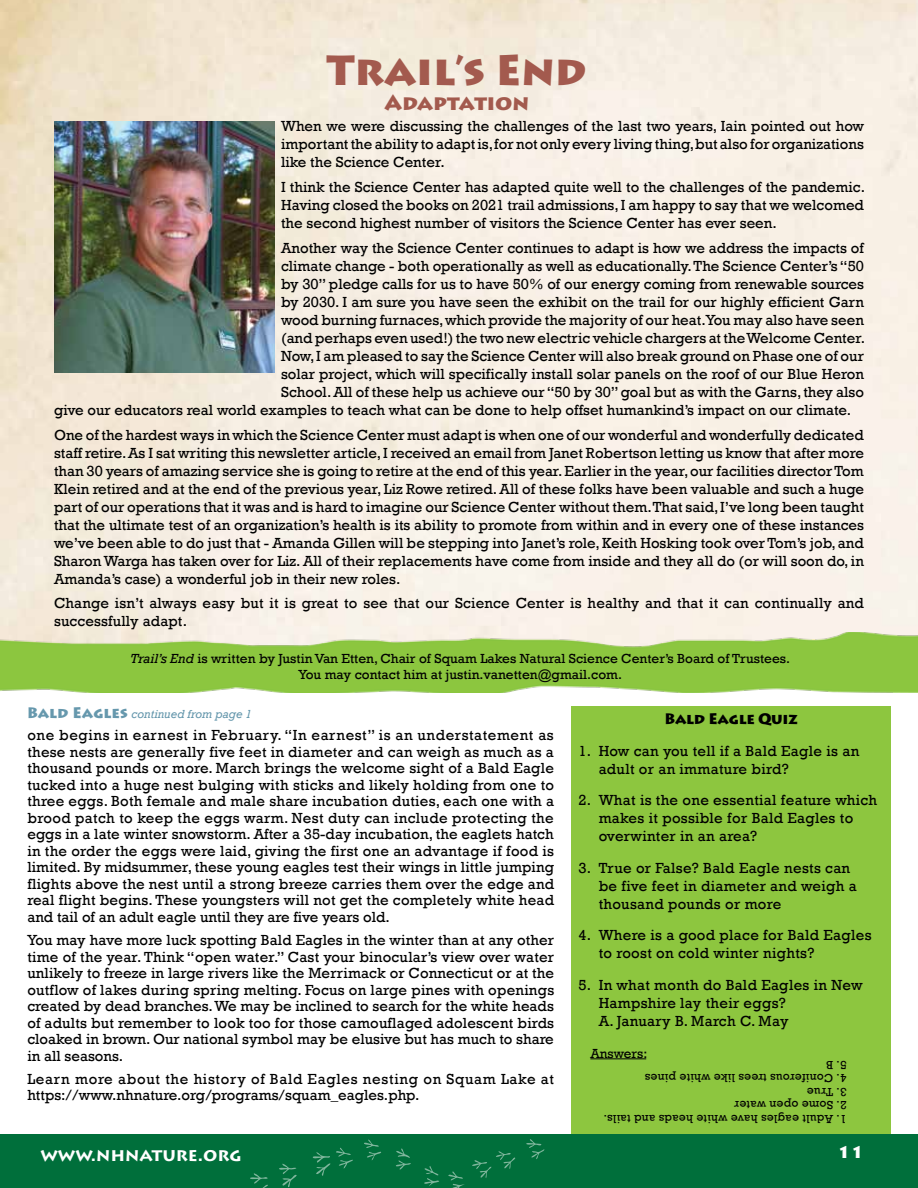
<style>
.page{position:relative;width:918px;height:1188px;background:#fff}
.page>*{position:absolute;margin:0;border:0;box-sizing:border-box;transform-origin:0 0}
.t1{font:900 42px "Lithos Pro";color:#a35a4e}
.t2{font:900 21px "Lithos Pro";color:#a35a4e}
.t3{font:700 18px "Lithos Pro";color:#fff}
.t4{font:900 16.5px "Lithos Pro";color:#fff}
.t5{font:15px/16.5px "Rockwell";color:#000;text-align:justify}
.t6{font:15px/18px "Rockwell";letter-spacing:.02em;color:#000}
.t7{font:15px/16.5px "Rockwell";letter-spacing:.045em;color:#000}
.t8{font:900 15px "Lithos Pro";letter-spacing:-.02em;color:#000}
.t9{font:13.5px/16.2px "Rockwell";color:#000;text-align:center}
.t10{font:12px/13.5px "Rockwell";letter-spacing:.02em;color:#000}
.t11{font:italic 12px "Rockwell";color:#6698ad}
.s1{font-style:italic}
.s2{font-family:"Lithos Pro";font-weight:900;font-style:normal;font-size:15px}
</style>
<div class="page">
<div style="left:0;top:1134px;width:918px;height:54px;background:#006f3b"></div>
<svg style="left:526px;top:1139px;width:19px;height:20px"></svg>
<svg style="left:448px;top:1151px;width:68px;height:37px"></svg>
<svg style="left:424px;top:1166px;width:15px;height:20px"></svg>
<svg style="left:396px;top:1148px;width:15px;height:22px"></svg>
<svg style="left:364px;top:1139px;width:17px;height:21px"></svg>
<svg style="left:313px;top:1148px;width:40px;height:28px"></svg>
<svg style="left:250px;top:1173px;width:18px;height:15px"></svg>
<svg style="left:279px;top:1163px;width:18px;height:24px"></svg>
<img style="left:0;top:0;width:918px;height:632px">
<img style="left:0;top:632px;width:918px;height:61px">
<div style="left:572px;top:707px;width:319px;height:427px;background:#8dc63f"></div>
<hr style="left:590px;top:1059px;width:56px;height:1px;background:#000">
<img style="left:54px;top:121px;width:220px;height:252px">
<h1 class="t1" style="left:327px;top:44px;width:262px">Trail’s End</h1>
<h2 class="t2" style="left:384px;top:89px;width:146px">Adaptation</h2>
<p class="t5" style="left:281px;top:118px;width:584px;line-height:18px">When we were discussing the challenges of the last two years, Iain pointed out how important the ability to adapt is, for not only every living thing, but also for organizations like the Science Center.</p>
<p class="t5" style="left:281px;top:178px;width:586px;line-height:18px">I think the Science Center has adapted quite well to the challenges of the pandemic.<br>Having closed the books on 2021 trail admissions, I am happy to say that we welcomed the second highest number of visitors the Science Center has ever seen.</p>
<p class="t5" style="left:281px;top:240px;width:584px">Another way the Science Center continues to adapt is how we address the impacts of</p>
<p class="t5" style="left:281px;top:258px;width:584px">climate change - both operationally as well as educationally. The Science Center’s “50</p>
<p class="t5" style="left:281px;top:276px;width:584px">by 30” pledge calls for us to have 50% of our energy coming from renewable sources</p>
<p class="t5" style="left:281px;top:294px;width:584px">by 2030. I am sure you have seen the exhibit on the trail for our highly efficient Garn</p>
<p class="t5" style="left:281px;top:312px;width:584px">wood burning furnaces, which provide the majority of our heat. You may also have seen</p>
<p class="t5" style="left:281px;top:330px;width:586px">(and perhaps even used!) the two new electric vehicle chargers at the Welcome Center.</p>
<p class="t5" style="left:281px;top:348px;width:584px">Now, I am pleased to say the Science Center will also break ground on Phase one of our</p>
<p class="t5" style="left:281px;top:366px;width:584px">solar project, which will specifically install solar panels on the roof of our Blue Heron</p>
<p class="t5" style="left:281px;top:384px;width:584px">School. All of these help us achieve our “50 by 30” goal but as with the Garns, they also</p>
<p class="t5" style="left:54px;top:402px;width:799px">give our educators real world examples to teach what can be done to help offset humankind’s impact on our climate.</p>
<p class="t5" style="left:54px;top:426px;width:812px;line-height:18px">One of the hardest ways in which the Science Center must adapt is when one of our wonderful and wonderfully dedicated staff retire. As I sat writing this newsletter article, I received an email from Janet Robertson letting us know that after more than 30 years of amazing service she is going to retire at the end of this year. Earlier in the year, our facilities director Tom Klein retired and at the end of the previous year, Liz Rowe retired. All of these folks have been valuable and such a huge part of our operations that it was and is hard to imagine our Science Center without them. That said, I’ve long been taught that the ultimate test of an organization’s health is its ability to promote from within and in every one of these instances we’ve been able to do just that - Amanda Gillen will be stepping into Janet’s role, Keith Hosking took over Tom’s job, and Sharon Warga has taken over for Liz. All of their replacements have come from inside and they all do (or will soon do, in Amanda’s case) a wonderful job in their new roles.</p>
<p class="t5" style="left:54px;top:595px;width:811px;line-height:18px">Change isn’t always easy but it is great to see that our Science Center is healthy and that it can continually and successfully adapt.</p>
<p class="t9" style="left:130px;top:650px;width:661px"><span class="s1">Trail’s End</span> is written by Justin Van Etten, Chair of Squam Lakes Natural Science Center’s Board of Trustees.<br>You may contact him at justin.vanetten@gmail.com.</p>
<p class="t11" style="left:27px;top:707px;width:227px"><span class="s2">Bald Eagles</span> continued from page 1</p>
<p class="t5" style="left:27px;top:727px;width:528px">one begins in earnest in February. “In earnest” is an understatement as these nests are generally five feet in diameter and can weigh as much as a thousand pounds or more. March brings the welcome sight of a Bald Eagle tucked into a huge nest bulging with sticks and likely holding from one to three eggs. Both female and male share incubation duties, each one with a brood patch to keep the eggs warm. Nest duty can include protecting the eggs in a late winter snowstorm. After a 35-day incubation, the eaglets hatch in the order the eggs were laid, giving the first one an advantage if food is limited. By midsummer, these young eagles test their wings in little jumping flights above the nest until a strong breeze carries them over the edge and real flight begins. These youngsters will not get the completely white head and tail of an adult eagle until they are five years old.</p>
<p class="t5" style="left:27px;top:932px;width:528px">You may have more luck spotting Bald Eagles in the winter than at any other time of the year. Think “open water.” Cast your binocular’s view over water unlikely to freeze in large rivers like the Merrimack or Connecticut or at the outflow of lakes during spring melting. Focus on large pines with openings created by dead branches. We may be inclined to search for the white heads of adults but remember to look too for those camouflaged adolescent birds cloaked in brown. Our national symbol may be elusive but has much to share in all seasons.</p>
<p class="t7" style="left:27px;top:1071px;width:528px">Learn more about the history of Bald Eagles nesting on Squam Lake at https://www.nhnature.org/programs/squam_eagles.php.</p>
<p class="t8" style="left:665px;top:710px;width:135px">Bald Eagle Quiz</p>
<p class="t6" style="left:599px;top:742px;width:262px;text-indent:-20px">1. How can you tell if a Bald Eagle is an adult or an immature bird?</p>
<p class="t6" style="left:599px;top:792px;width:280px;text-indent:-20px">2. What is the one essential feature which makes it possible for Bald Eagles to overwinter in an area?</p>
<p class="t6" style="left:599px;top:859px;width:260px;text-indent:-20px">3. True or False? Bald Eagle nests can be five feet in diameter and weigh a thousand pounds or more</p>
<p class="t6" style="left:599px;top:927px;width:274px;text-indent:-20px">4. Where is a good place for Bald Eagles to roost on cold winter nights?</p>
<p class="t6" style="left:599px;top:976px;width:266px;text-indent:-20px">5. In what month do Bald Eagles in New<br>Hampshire lay their eggs?<br>A. January B. March C. May</p>
<p class="t9" style="left:590px;top:1045px;width:58px">Answers:</p>
<p class="t10" style="left:847px;top:1085px;width:203px;rotate:-180deg">4. Coniferous trees like white pines<br>5.B</p>
<p class="t10" style="left:847px;top:1098px;width:41px;rotate:-180deg">3. True</p>
<p class="t10" style="left:847px;top:1112px;width:114px;rotate:-180deg">2. Some open water</p>
<p class="t10" style="left:847px;top:1125px;width:245px;rotate:-180deg">1. Adult eagles have white heads and tails.</p>
<p class="t3" style="left:40px;top:1144px;width:202px">WWW.NHNATURE.ORG</p>
<p class="t4" style="left:837px;top:1142px;width:28px">11</p>
</div>
